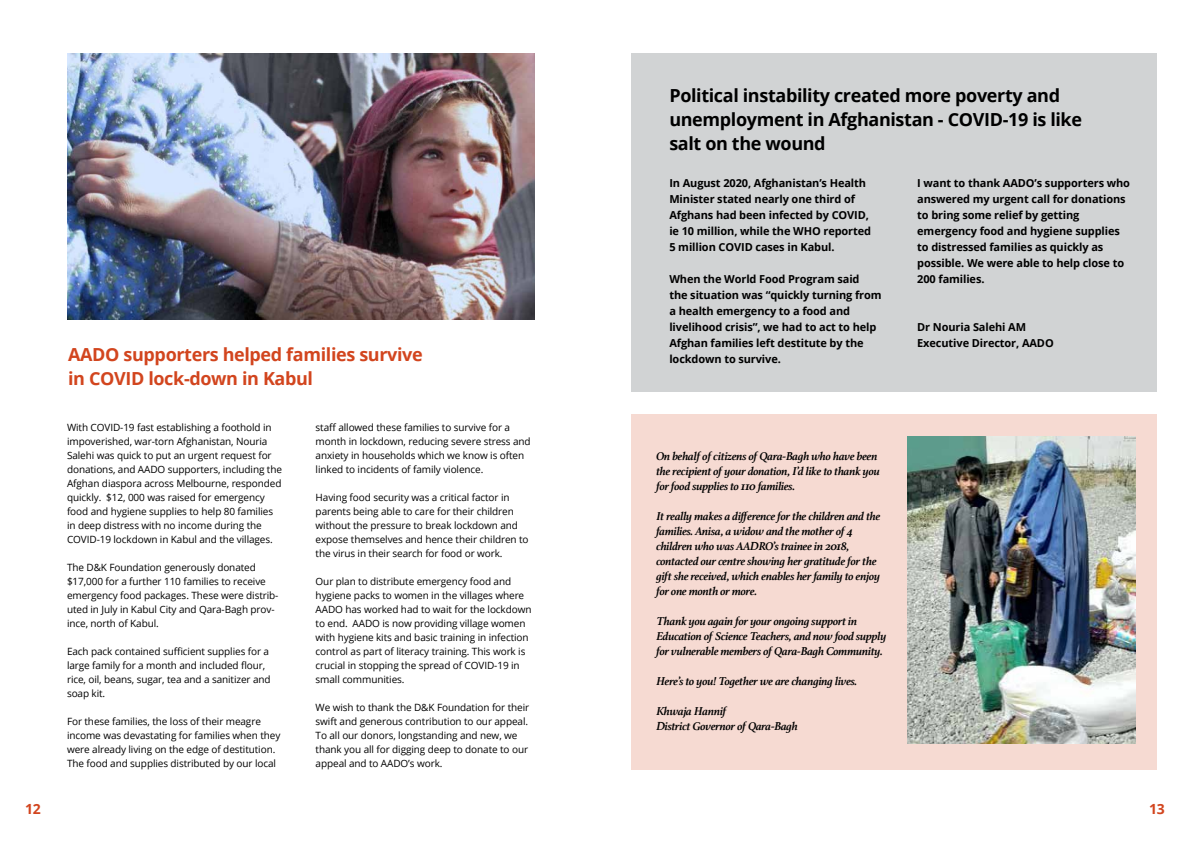
<style>
.page{position:relative;width:1191px;height:842px;background:#fff}
.page>*{position:absolute;margin:0;border:0;box-sizing:border-box;transform-origin:0 0}
.t1{font:700 18px/24px "Open Sans";letter-spacing:-.02em;color:#000}
.t2{font:700 18px/24px "Open Sans";letter-spacing:-.02em;color:#d2451e}
.t3{font:700 14px "Open Sans";color:#d2451e}
.t4{font:italic 700 12px/15px "Athelas";letter-spacing:-.02em;color:#000}
.t5{font:700 11px/16px "Open Sans";letter-spacing:-.01em;color:#000}
.t6{font:10px/14px "Open Sans";letter-spacing:-.01em;color:#000}
</style>
<div class="page">
<img style="left:67px;top:54px;width:467px;height:266px">
<div style="left:631px;top:53px;width:526px;height:339px;background:#d1d3d4"></div>
<div style="left:631px;top:414px;width:526px;height:356px;background:#f6dad2"></div>
<img style="left:907px;top:436px;width:228px;height:308px">
<h2 class="t3" style="left:25px;top:799px;width:17px">12</h2>
<h1 class="t2" style="left:68px;top:342px;width:356px">AADO supporters helped families survive in COVID lock-down in Kabul</h1>
<p class="t6" style="left:67px;top:420px;width:216px">With COVID-19 fast establishing a foothold in impoverished, war-torn Afghanistan, Nouria Salehi was quick to put an urgent request for donations, and AADO supporters, including the Afghan diaspora across Melbourne, responded quickly. $12, 000 was raised for emergency food and hygiene supplies to help 80 families in deep distress with no income during the COVID-19 lockdown in Kabul and the villages.</p>
<p class="t6" style="left:67px;top:560px;width:213px">The D&amp;K Foundation generously donated $17,000 for a further 110 families to receive emergency food packages. These were distrib&shy;uted in July in Kabul City and Qara-Bagh prov&shy;ince, north of Kabul.</p>
<p class="t6" style="left:67px;top:644px;width:205px">Each pack contained sufficient supplies for a large family for a month and included flour, rice, oil, beans, sugar, tea and a sanitizer and soap kit.</p>
<p class="t6" style="left:67px;top:714px;width:215px">For these families, the loss of their meagre income was devastating for families when they were already living on the edge of destitution.<br>The food and supplies distributed by our local</p>
<p class="t6" style="left:316px;top:420px;width:217px">staff allowed these families to survive for a month in lockdown, reducing severe stress and anxiety in households which we know is often linked to incidents of family violence.</p>
<p class="t6" style="left:316px;top:490px;width:214px">Having food security was a critical factor in parents being able to care for their children without the pressure to break lockdown and expose themselves and hence their children to the virus in their search for food or work.</p>
<p class="t6" style="left:316px;top:574px;width:217px">Our plan to distribute emergency food and hygiene packs to women in the villages where AADO has worked had to wait for the lockdown to end. AADO is now providing village women with hygiene kits and basic training in infection control as part of literacy training. This work is crucial in stopping the spread of COVID-19 in small communities.</p>
<p class="t6" style="left:316px;top:700px;width:215px">We wish to thank the D&amp;K Foundation for their swift and generous contribution to our appeal.<br>To all our donors, longstanding and new, we thank you all for digging deep to donate to our appeal and to AADO’s work.</p>
<h1 class="t1" style="left:669px;top:83px;width:414px">Political instability created more poverty and unemployment in Afghanistan - COVID-19 is like salt on the wound</h1>
<p class="t5" style="left:669px;top:175px;width:203px">In August 2020, Afghanistan’s Health Minister stated nearly one third of Afghans had been infected by COVID, ie 10 million, while the WHO reported 5 million COVID cases in Kabul.</p>
<p class="t5" style="left:669px;top:271px;width:214px">When the World Food Program said<br>the situation was “quickly turning from a health emergency to a food and livelihood crisis”, we had to act to help Afghan families left destitute by the lockdown to survive.</p>
<p class="t5" style="left:917px;top:175px;width:214px">I want to thank AADO’s supporters who answered my urgent call for donations to bring some relief by getting emergency food and hygiene supplies to distressed families as quickly as possible. We were able to help close to<br>200 families.</p>
<p class="t5" style="left:917px;top:319px;width:138px">Dr Nouria Salehi AM<br>Executive Director, AADO</p>
<p class="t4" style="left:656px;top:448px;width:225px">On behalf of citizens of Qara-Bagh who have been the recipient of your donation, I’d like to thank you for food supplies to 110 families.</p>
<p class="t4" style="left:656px;top:508px;width:226px">It really makes a difference for the children and the families. Anisa, a widow and the mother of 4 children who was AADRO’s trainee in 2018, contacted our centre showing her gratitude for the gift she received, which enables her family to enjoy for one month or more.</p>
<p class="t4" style="left:656px;top:613px;width:232px">Thank you again for your ongoing support in<br>Education of Science Teachers, and now food supply for vulnerable members of Qara-Bagh Community.</p>
<p class="t4" style="left:656px;top:673px;width:202px">Here’s to you! Together we are changing lives.</p>
<p class="t4" style="left:656px;top:703px;width:143px">Khwaja Hannif<br>District Governor of Qara-Bagh</p>
<h2 class="t3" style="left:1149px;top:799px;width:17px">13</h2>
</div>
